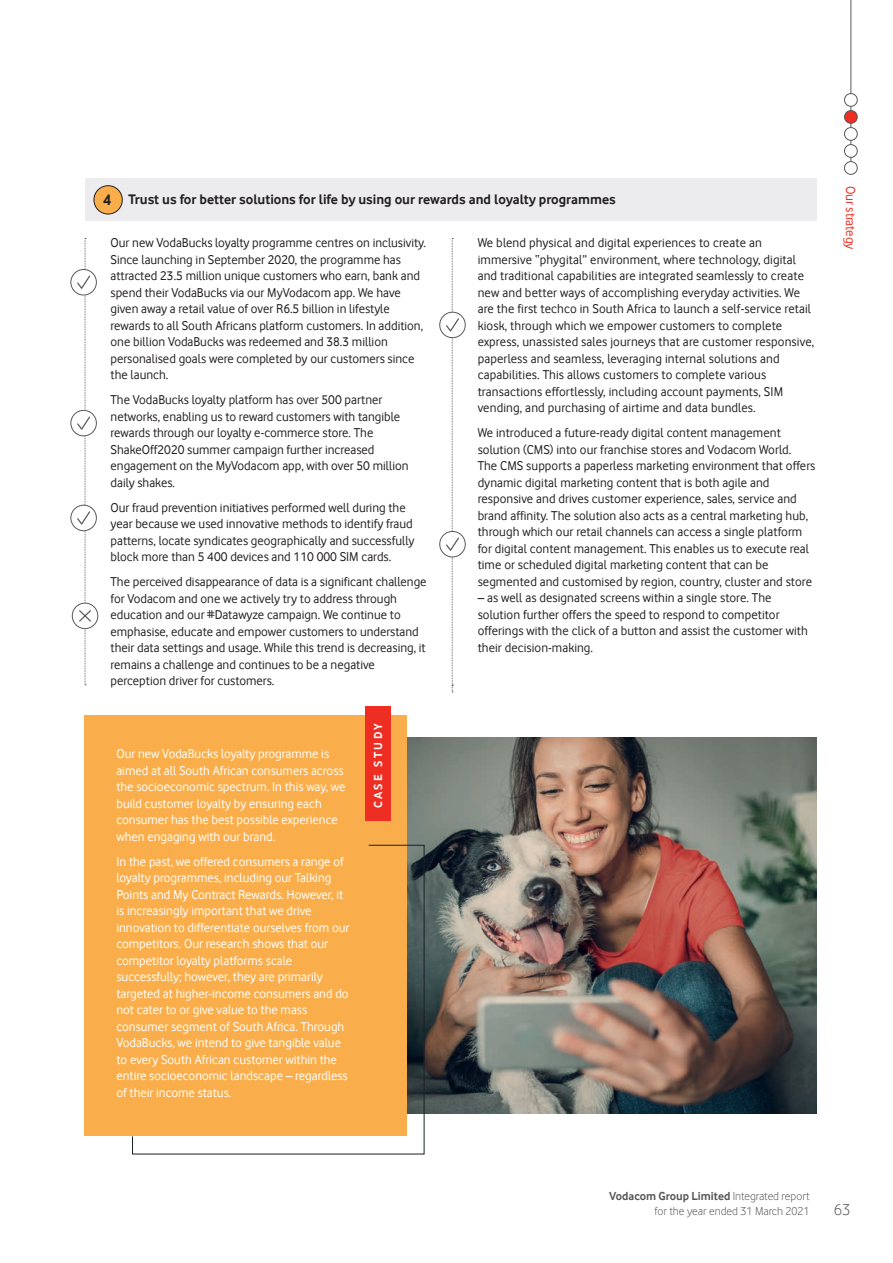
<style>
.page{position:relative;width:893px;height:1263px;background:#fff}
.page>*{position:absolute;margin:0;border:0;box-sizing:border-box;transform-origin:0 0}
.t1{font:16.5px "Vodafone Lt";color:#57585a}
.t2{font:700 15.6px "Vodafone Rg";color:#231f20}
.t3{font:700 14.25px "Vodafone Rg";color:#231f20}
.t4{font:13.5px "Vodafone Rg";letter-spacing:-.01em;color:#ee2e22}
.t5{font:13.2px/16.5px "Vodafone Rg";color:#231f20}
.t6{font:13.2px/16.5px "Vodafone Rg";color:#fff}
.t7{font:700 12px "Vodafone Rg";color:#57585a}
.t8{font:12px "Vodafone Lt";color:#57585a}
.t9{font:700 12px "Vodafone Rg";letter-spacing:.2em;color:#fff}
.s1{font-family:"Vodafone Lt";font-weight:400}
</style>
<div class="page">
<hr style="left:851px;top:0;width:1px;height:168px;background:#57585a">
<div style="left:844px;top:94px;width:13px;height:12px;background:#fff;border-radius:50%"></div>
<div style="left:844px;top:93px;width:13px;height:14px;border:1px solid #57585a;border-radius:50%"></div>
<div style="left:844px;top:111px;width:13px;height:12px;background:#ee2e22;border-radius:50%"></div>
<div style="left:844px;top:110px;width:13px;height:14px;border:1px solid #57585a;border-radius:50%"></div>
<div style="left:844px;top:128px;width:13px;height:12px;background:#fff;border-radius:50%"></div>
<div style="left:844px;top:127px;width:13px;height:14px;border:1px solid #57585a;border-radius:50%"></div>
<div style="left:844px;top:145px;width:13px;height:12px;background:#fff;border-radius:50%"></div>
<div style="left:844px;top:144px;width:13px;height:14px;border:1px solid #57585a;border-radius:50%"></div>
<div style="left:844px;top:162px;width:13px;height:12px;background:#fff;border-radius:50%"></div>
<div style="left:844px;top:161px;width:13px;height:14px;border:1px solid #57585a;border-radius:50%"></div>
<img style="left:407px;top:738px;width:409px;height:376px">
<div style="left:85px;top:179px;width:731px;height:42px;background:#ececee"></div>
<div style="left:94px;top:186px;width:28px;height:28px;background:#faae4b;border-radius:50%"></div>
<div style="left:94px;top:185px;width:29px;height:29px;border:1px solid #231f20;border-radius:50%"></div>
<svg style="left:71px;top:269px;width:25px;height:26px"></svg>
<div style="left:70px;top:269px;width:27px;height:26px;border:1px solid #57585a;border-radius:50%"></div>
<svg style="left:71px;top:410px;width:25px;height:26px"></svg>
<div style="left:70px;top:410px;width:27px;height:26px;border:1px solid #57585a;border-radius:50%"></div>
<svg style="left:71px;top:505px;width:25px;height:26px"></svg>
<div style="left:70px;top:505px;width:27px;height:26px;border:1px solid #57585a;border-radius:50%"></div>
<svg style="left:440px;top:531px;width:25px;height:26px"></svg>
<div style="left:439px;top:531px;width:27px;height:26px;border:1px solid #57585a;border-radius:50%"></div>
<svg style="left:440px;top:312px;width:25px;height:26px"></svg>
<div style="left:439px;top:312px;width:27px;height:26px;border:1px solid #57585a;border-radius:50%"></div>
<svg style="left:446px;top:238px;width:13px;height:454px"></svg>
<svg style="left:72px;top:603px;width:26px;height:26px"></svg>
<div style="left:72px;top:603px;width:26px;height:26px;border:1px solid #57585a;border-radius:50%"></div>
<svg style="left:77px;top:238px;width:14px;height:447px"></svg>
<div style="left:85px;top:715px;width:322px;height:421px;background:#faae4b"></div>
<div style="left:366px;top:707px;width:25px;height:114px;background:#ee2e22"></div>
<svg style="left:132px;top:844px;width:293px;height:311px"></svg>
<p class="t2" style="left:103px;top:191px;width:10px">4</p>
<p class="t3" style="left:129px;top:191px;width:489px">Trust us for better solutions for life by using our rewards and loyalty programmes</p>
<p class="t5" style="left:111px;top:234px;width:317px">Our new VodaBucks loyalty programme centres on inclusivity.<br>Since launching in September 2020, the programme has attracted 23.5 million unique customers who earn, bank and spend their VodaBucks via our MyVodacom app. We have given away a retail value of over R6.5 billion in lifestyle rewards to all South Africans platform customers. In addition, one billion VodaBucks was redeemed and 38.3 million personalised goals were completed by our customers since the launch.</p>
<p class="t5" style="left:111px;top:391px;width:299px">The VodaBucks loyalty platform has over 500 partner networks, enabling us to reward customers with tangible rewards through our loyalty e-commerce store. The ShakeOff2020 summer campaign further increased engagement on the MyVodacom app, with over 50 million daily shakes.</p>
<p class="t5" style="left:111px;top:499px;width:305px">Our fraud prevention initiatives performed well during the year because we used innovative methods to identify fraud patterns, locate syndicates geographically and successfully block more than 5 400 devices and 110 000 SIM cards.</p>
<p class="t5" style="left:111px;top:573px;width:318px">The perceived disappearance of data is a significant challenge for Vodacom and one we actively try to address through education and our #Datawyze campaign. We continue to emphasise, educate and empower customers to understand their data settings and usage. While this trend is decreasing, it remains a challenge and continues to be a negative perception driver for customers.</p>
<p class="t5" style="left:478px;top:234px;width:338px">We blend physical and digital experiences to create an immersive “phygital” environment, where technology, digital and traditional capabilities are integrated seamlessly to create new and better ways of accomplishing everyday activities. We are the first techco in South Africa to launch a self-service retail kiosk, through which we empower customers to complete express, unassisted sales journeys that are customer responsive, paperless and seamless, leveraging internal solutions and capabilities. This allows customers to complete various transactions effortlessly, including account payments, SIM vending, and purchasing of airtime and data bundles.</p>
<p class="t5" style="left:478px;top:424px;width:339px">We introduced a future-ready digital content management solution (CMS) into our franchise stores and Vodacom World.<br>The CMS supports a paperless marketing environment that offers dynamic digital marketing content that is both agile and responsive and drives customer experience, sales, service and brand affinity. The solution also acts as a central marketing hub, through which our retail channels can access a single platform for digital content management. This enables us to execute real time or scheduled digital marketing content that can be segmented and customised by region, country, cluster and store</p>
<p class="t5" style="left:478px;top:589px;width:332px">– as well as designated screens within a single store. The solution further offers the speed to respond to competitor offerings with the click of a button and assist the customer with their decision-making.</p>
<p class="t6" style="left:116px;top:746px;width:231px">Our new VodaBucks loyalty programme is aimed at all South African consumers across the socioeconomic spectrum. In this way, we build customer loyalty by ensuring each consumer has the best possible experience when engaging with our brand.</p>
<p class="t6" style="left:116px;top:853px;width:234px">In the past, we offered consumers a range of loyalty programmes, including our Talking Points and My Contract Rewards. However, it is increasingly important that we drive innovation to differentiate ourselves from our competitors. Our research shows that our competitor loyalty platforms scale successfully; however, they are primarily targeted at higher-income consumers and do not cater to or give value to the mass consumer segment of South Africa. Through VodaBucks, we intend to give tangible value to every South African customer within the entire socioeconomic landscape – regardless of their income status.</p>
<p class="t9" style="left:371px;top:808px;width:87px;rotate:-90deg">CASE STUDY</p>
<p class="t4" style="left:858px;top:186px;width:65px;rotate:90deg">Our strategy</p>
<p class="t7" style="left:609px;top:1189px;width:202px">Vodacom Group Limited <span class="s1">Integrated report</span></p>
<p class="t8" style="left:655px;top:1204px;width:157px">for the year ended 31 March 2021</p>
<p class="t1" style="left:834px;top:1200px;width:18px">63</p>
</div>
